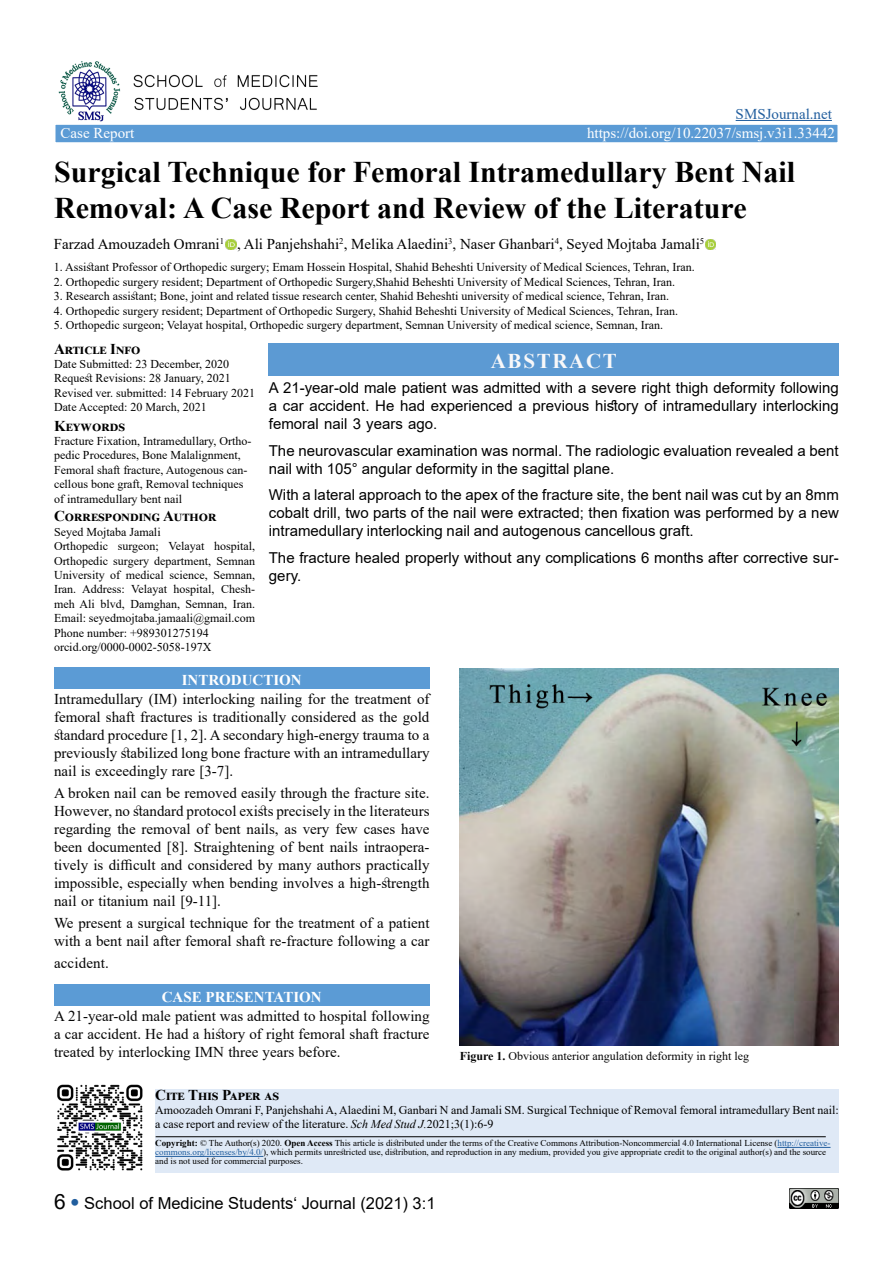
<style>
.page{position:relative;width:893px;height:1263px;background:#fff}
.page>*{position:absolute;margin:0;border:0;box-sizing:border-box;transform-origin:0 0}
.t1{font:700 30px/36px "Times New Roman";color:#000}
.t2{font:700 21px "Times New Roman";letter-spacing:.08em;color:#f8f8f9}
.t3{font:16.5px "Arial";color:#000}
.t4{font:15px/18px "Times New Roman";color:#050505;text-align:justify}
.t5{font:15px/18px "Arial";color:#000;text-align:justify}
.t6{font:15px "Times New Roman";color:#000}
.t7{font:700 15px "Times New Roman";color:#000}
.t8{font:15px "Times New Roman";color:#fff}
.t9{font:700 15px "Times New Roman";color:#fff}
.t10{font:15px "Times New Roman";color:#215e9e}
.t11{font:12px/14.4px "Times New Roman";color:#000}
.t12{font:12px "Times New Roman";color:#050505}
.t13{font:9px/9px "Times New Roman";color:#000}
.s1{font-weight:700}
.s2{font-style:italic}
.s3{color:#215e9e}
.s4{font-size:21px}
.s5{font-size:27px;color:#215e9e}
</style>
<div class="page">
<img style="left:790px;top:1188px;width:49px;height:21px">
<div style="left:269px;top:343px;width:570px;height:33px;background:#5c9ad3"></div>
<img style="left:57px;top:1084px;width:86px;height:87px">
<div style="left:54px;top:667px;width:375px;height:22px;background:#5b9bd5"></div>
<div style="left:54px;top:984px;width:375px;height:22px;background:#5b9bd5"></div>
<img style="left:58px;top:61px;width:260px;height:61px">
<div style="left:54px;top:123px;width:785px;height:21px;background:#5b9bd5;border:2px solid #fff"></div>
<hr style="left:736px;top:120px;width:96px;height:1px;background:#215e9e">
<div style="left:155px;top:1089px;width:684px;height:84px;background:#dfe9f6"></div>
<hr style="left:778px;top:1147px;width:52px;height:1px;background:#215e9e">
<hr style="left:155px;top:1156px;width:108px;height:1px;background:#215e9e">
<hr style="left:156px;top:1136px;width:670px;height:1px;background:#000">
<img style="left:460px;top:668px;width:378px;height:377px">
<svg style="left:705px;top:239px;width:11px;height:10px"></svg>
<svg style="left:226px;top:239px;width:10px;height:10px"></svg>
<p class="t10" style="left:736px;top:103px;width:98px">SMSJournal.net</p>
<p class="t8" style="left:61px;top:122px;width:75px">Case Report</p>
<p class="t8" style="left:587px;top:122px;width:250px">https://doi.org/10.22037/smsj.v3i1.33442</p>
<h1 class="t1" style="left:54px;top:153px;width:743px">Surgical Technique for Femoral Intramedullary Bent Nail<br>Removal: A Case Report and Review of the Literature</h1>
<p class="t6" style="left:54px;top:234px;width:652px">Farzad Amouzadeh Omrani<sup>1</sup> , Ali Panjehshahi<sup>2</sup>, Melika Alaedini<sup>3</sup>, Naser Ghanbari<sup>4</sup>, Seyed Mojtaba Jamali<sup>5</sup></p>
<p class="t11" style="left:54px;top:260px;width:642px">1. Assistant Professor of Orthopedic surgery; Emam Hossein Hospital, Shahid Beheshti University of Medical Sciences, Tehran, Iran.</p>
<p class="t11" style="left:54px;top:274px;width:623px">2. Orthopedic surgery resident; Department of Orthopedic Surgery,Shahid Beheshti University of Medical Sciences, Tehran, Iran.</p>
<p class="t11" style="left:54px;top:289px;width:617px">3. Research assistant; Bone, joint and related tissue research center, Shahid Beheshti university of medical science, Tehran, Iran.</p>
<p class="t11" style="left:54px;top:303px;width:626px">4. Orthopedic surgery resident; Department of Orthopedic Surgery, Shahid Beheshti University of Medical Sciences, Tehran, Iran.</p>
<p class="t11" style="left:54px;top:317px;width:611px">5. Orthopedic surgeon; Velayat hospital, Orthopedic surgery department, Semnan University of medical science, Semnan, Iran.</p>
<p class="t7" style="left:54px;top:338px;width:88px">Article Info</p>
<p class="t11" style="left:54px;top:356px;width:203px">Date Submitted: 23 December, 2020<br>Request Revisions: 28 January, 2021<br>Revised ver. submitted: 14 February 2021<br>Date Accepted: 20 March, 2021</p>
<p class="t7" style="left:54px;top:415px;width:73px">Keywords</p>
<p class="t11" style="left:54px;top:433px;width:199px">Fracture Fixation, Intramedullary, Ortho&shy;pedic Procedures, Bone Malalignment, Femoral shaft fracture, Autogenous can&shy;cellous bone graft, Removal techniques of intramedullary bent nail</p>
<h2 class="t2" style="left:491px;top:346px;width:128px">ABSTRACT</h2>
<p class="t5" style="left:269px;top:379px;width:571px">A 21-year-old male patient was admitted with a severe right thigh deformity following a car accident. He had experienced a previous history of intramedullary interlocking femoral nail 3 years ago.</p>
<p class="t5" style="left:269px;top:441px;width:571px">The neurovascular examination was normal. The radiologic evaluation revealed a bent nail with 105° angular deformity in the sagittal plane.</p>
<p class="t5" style="left:269px;top:486px;width:571px">With a lateral approach to the apex of the fracture site, the bent nail was cut by an 8mm cobalt drill, two parts of the nail were extracted; then fixation was performed by a new intramedullary interlocking nail and autogenous cancellous graft.</p>
<p class="t5" style="left:269px;top:548px;width:571px">The fracture healed properly without any complications 6 months after corrective sur&shy;gery.</p>
<p class="t7" style="left:54px;top:505px;width:164px">Corresponding Author</p>
<p class="t11" style="left:54px;top:524px;width:203px">Seyed Mojtaba Jamali<br>Orthopedic surgeon; Velayat hospital, Orthopedic surgery department, Semnan University of medical science, Semnan, Iran. Address: Velayat hospital, Chesh&shy;meh Ali blvd, Damghan, Semnan, Iran.<br>Email: seyedmojtaba.jamaali@gmail.com Phone number: +989301275194 orcid.org/0000-0002-5058-197X</p>
<p class="t9" style="left:182px;top:669px;width:121px">INTRODUCTION</p>
<p class="t4" style="left:54px;top:689px;width:377px">Intramedullary (IM) interlocking nailing for the treatment of femoral shaft fractures is traditionally considered as the gold standard procedure [1, 2]. A secondary high-energy trauma to a previously stabilized long bone fracture with an intramedullary nail is exceedingly rare [3-7].</p>
<p class="t4" style="left:54px;top:784px;width:377px">A broken nail can be removed easily through the fracture site.<br>However, no standard protocol exists precisely in the literateurs regarding the removal of bent nails, as very few cases have been documented [8]. Straightening of bent nails intraopera&shy;tively is difficult and considered by many authors practically impossible, especially when bending involves a high-strength nail or titanium nail [9-11].</p>
<p class="t4" style="left:54px;top:914px;width:377px">We present a surgical technique for the treatment of a patient with a bent nail after femoral shaft re-fracture following a car</p>
<p class="t4" style="left:54px;top:953px;width:56px">accident.</p>
<p class="t9" style="left:162px;top:986px;width:161px">CASE PRESENTATION</p>
<p class="t4" style="left:54px;top:1006px;width:377px">A 21-year-old male patient was admitted to hospital following a car accident. He had a history of right femoral shaft fracture treated by interlocking IMN three years before.</p>
<p class="t12" style="left:460px;top:1048px;width:291px"><span class="s1">Figure 1.</span> Obvious anterior angulation deformity in right leg</p>
<p class="t7" style="left:155px;top:1084px;width:125px">Cite This Paper as</p>
<p class="t11" style="left:155px;top:1102px;width:685px">Amoozadeh Omrani F, Panjehshahi A, Alaedini M, Ganbari N and Jamali SM. Surgical Technique of Removal femoral intramedullary Bent nail: a case report and review of the literature. <span class="s2">Sch Med Stud J.</span>2021;3(1):6-9</p>
<p class="t13" style="left:155px;top:1138px;width:677px"><span class="s1">Copyright:</span> © The Author(s) 2020. <span class="s1">Open Access</span> This article is distributed under the terms of the Creative Commons Attribution-Noncommercial 4.0 International License (<span class="s3">http://creative&shy;commons.org/licenses/by/4.0/</span>), which permits unrestricted use, distribution, and reproduction in any medium, provided you give appropriate credit to the original author(s) and the source and is not used for commercial purposes.</p>
<h3 class="t3" style="left:54px;top:1192px;width:383px"><span class="s4">6</span> <span class="s5">•</span> School of Medicine Students‘ Journal (2021) 3:1</h3>
</div>
